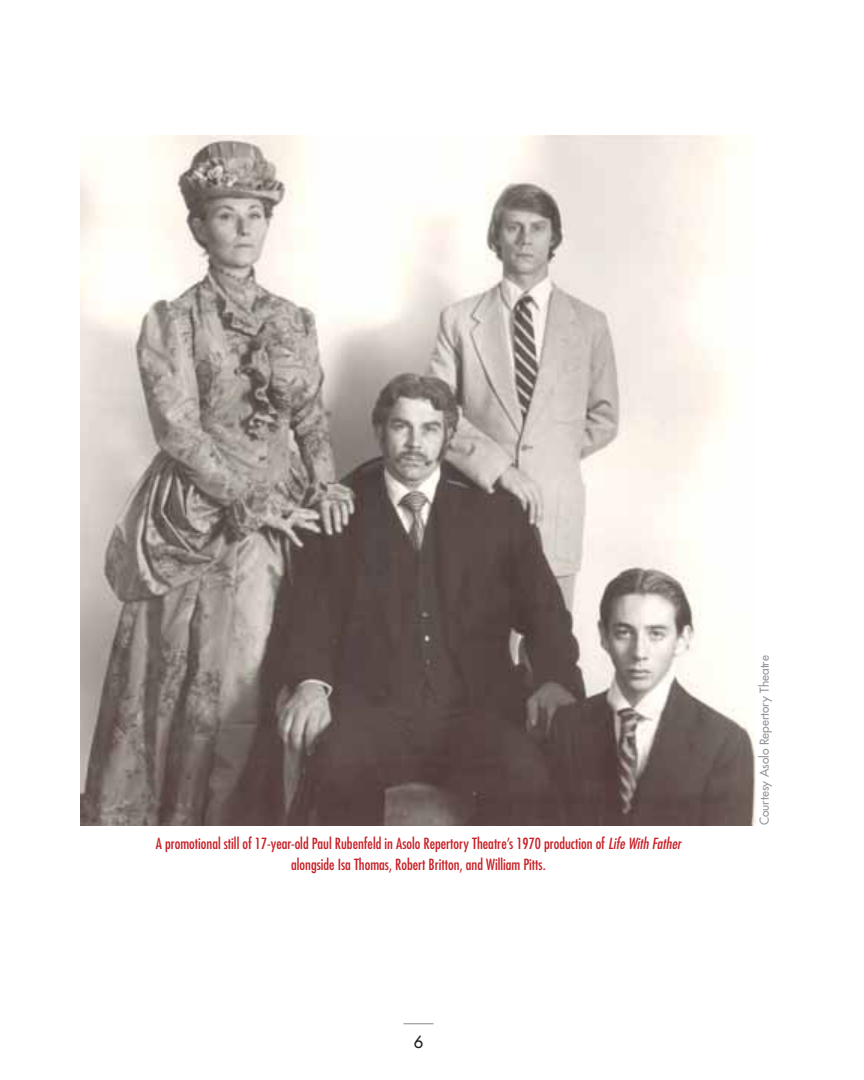
<style>
.page{position:relative;width:864px;height:1080px;background:#fff}
.page>*{position:absolute;margin:0;border:0;box-sizing:border-box;transform-origin:0 0}
.t1{font:500 16.5px "Futura Std";color:#231f20}
.t2{font:condensed 15px/20.2px "Futura Std";color:#c72027;text-align:center}
.t3{font:500 12px "Futura Std";color:#939598}
.s1{font-style:italic}
</style>
<div class="page">
<hr style="left:403px;top:1023px;width:31px;height:1px;background:#939598">
<img style="left:81px;top:135px;width:675px;height:690px">
<p class="t2" style="left:156px;top:835px;width:527px">A promotional still of 17-year-old Paul Rubenfeld in Asolo Repertory Theatre’s 1970 production of <span class="s1">Life With Father </span>alongside Isa Thomas, Robert Britton, and William Pitts.</p>
<p class="t1" style="left:414px;top:1035px;width:11px">6</p>
<p class="t3" style="left:759px;top:825px;width:171px;rotate:-90deg">Courtesy Asolo Repertory Theatre</p>
</div>
